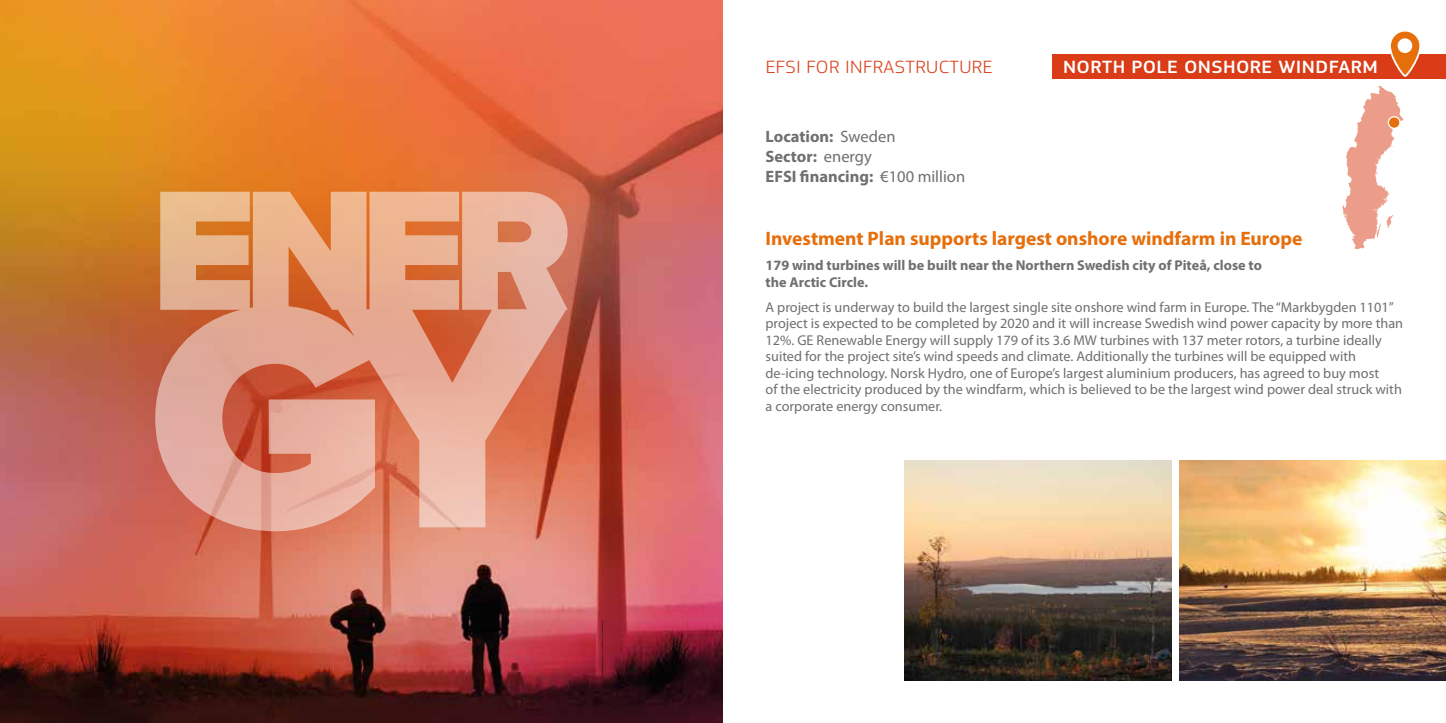
<style>
.page{position:relative;width:1446px;height:723px;background:#fff}
.page>*{position:absolute;margin:0;border:0;box-sizing:border-box;transform-origin:0 0}
.t1{font:700 19.5px "Myriad Pro";color:#e66e0b}
.t2{font:500 18.45px "EC Square Sans Pro";letter-spacing:.02em;color:#fff;scale:1.1 1}
.t3{font:300 18.45px "EC Square Sans Pro";letter-spacing:.02em;color:#d93c16;scale:1.1 1}
.t4{font:700 16.5px/19.8px "Myriad Pro";color:#706f6f}
.t5{font:14.25px/16.5px "Myriad Pro";color:#706f6f}
.t6{font:700 14.25px/16.5px "Myriad Pro";color:#706f6f}
.s1{font-weight:400}
</style>
<div class="page">
<img style="left:0;top:0;width:723px;height:723px">
<img style="left:904px;top:461px;width:267px;height:219px">
<img style="left:1179px;top:461px;width:267px;height:219px">
<svg style="left:1342px;top:86px;width:61px;height:163px"></svg>
<svg style="left:1388px;top:117px;width:12px;height:11px"></svg>
<div style="left:1387px;top:116px;width:13px;height:13px;border:1px solid #fff;border-radius:50%"></div>
<div style="left:1052px;top:54px;width:394px;height:25px;background:#d93c16"></div>
<svg style="left:1390px;top:31px;width:30px;height:45px"></svg>
<div style="left:1389px;top:30px;width:32px;height:47px;border:2px solid #fff;border-radius:15px"></div>
<div style="left:1397px;top:38px;width:15px;height:15px;background:#fff;border-radius:50%"></div>
<svg style="left:160px;top:192px;width:408px;height:118px;background:#e5a681"></svg>
<svg style="left:155px;top:306px;width:220px;height:225px;background:#db917e"></svg>
<svg style="left:338px;top:309px;width:228px;height:218px;background:#e1957d"></svg>
<p class="t3" style="left:766px;top:56px;width:208px">EFSI FOR INFRASTRUCTURE</p>
<p class="t2" style="left:1063px;top:56px;width:288px">NORTH POLE ONSHORE WINDFARM</p>
<p class="t4" style="left:765px;top:126px;width:201px">Location: <span class="s1">Sweden<br></span>Sector: <span class="s1">energy<br></span>EFSI financing: <span class="s1">€100 million</span></p>
<h1 class="t1" style="left:765px;top:226px;width:538px">Investment Plan supports largest onshore windfarm in Europe</h1>
<p class="t6" style="left:765px;top:257px;width:498px">179 wind turbines will be built near the Northern Swedish city of Piteå, close to the Arctic Circle.</p>
<p class="t5" style="left:765px;top:299px;width:639px">A project is underway to build the largest single site onshore wind farm in Europe. The “Markbygden 1101” project is expected to be completed by 2020 and it will increase Swedish wind power capacity by more than 12%. GE Renewable Energy will supply 179 of its 3.6 MW turbines with 137 meter rotors, a turbine ideally suited for the project site’s wind speeds and climate. Additionally the turbines will be equipped with de-icing technology. Norsk Hydro, one of Europe’s largest aluminium producers, has agreed to buy most<br>of the electricity produced by the windfarm, which is believed to be the largest wind power deal struck with a corporate energy consumer.</p>
</div>
